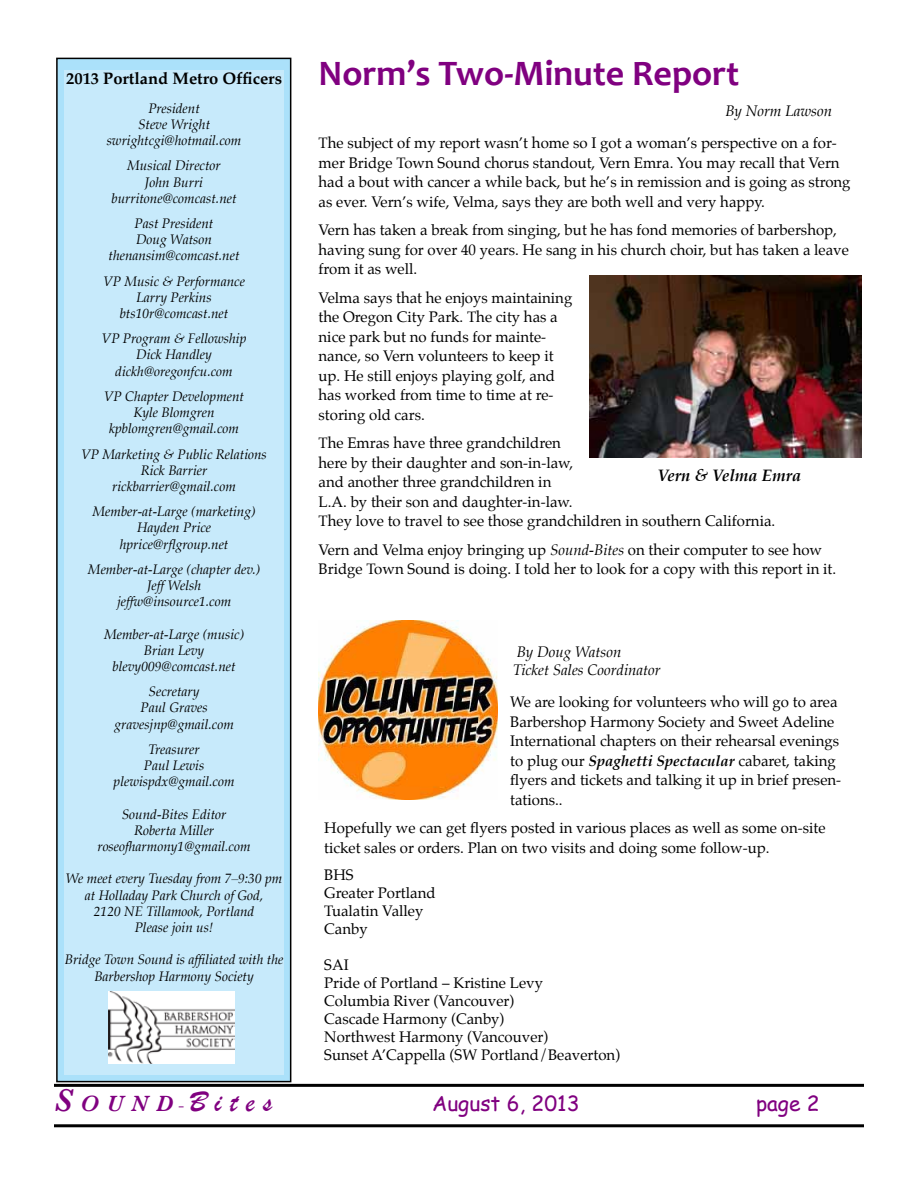
<style>
.page{position:relative;width:918px;height:1188px;background:#fff}
.page>*{position:absolute;margin:0;border:0;box-sizing:border-box;transform-origin:0 0}
.t1{font:700 36px "Candara";color:#800080}
.t2{font:30px "Brush Script";color:#800080}
.t3{font:21px "Comic Sans MS";color:#800080}
.t4{font:700 16.5px "Palatino";color:#000}
.t5{font:italic 700 16.5px "Palatino";color:#000}
.t6{font:15px/19.5px "Palatino";color:#000}
.t7{font:italic 15px/18px "Palatino";color:#000}
.t8{font:italic 13.5px/16.2px "Palatino";color:#000;text-align:center}
.s1{font-style:italic}
.s2{font-weight:700;font-style:italic}
.s3{font-family:"Baskerville";font-weight:600;font-style:italic;font-size:33px}
.s4{font-family:"Baskerville";font-weight:600;font-style:italic;font-size:23.1px}
.s5{font-family:"Times";font-size:19.5px}
</style>
<div class="page">
<div style="left:57px;top:58px;width:234px;height:1024px;background:#abe1fa"></div>
<div style="left:56px;top:58px;width:235px;height:1024px;border:2px solid #000"></div>
<div style="left:64px;top:70px;width:220px;height:1005px;background:#c7eafb"></div>
<img style="left:108px;top:992px;width:127px;height:72px">
<hr style="left:54px;top:1084px;width:810px;height:3px;background:#000">
<hr style="left:54px;top:1124px;width:810px;height:3px;background:#000">
<img style="left:589px;top:276px;width:273px;height:182px">
<img style="left:319px;top:621px;width:178px;height:178px">
<p class="t4" style="left:66px;top:64px;width:217px">2013 Portland Metro Officers</p>
<p class="t8" style="left:107px;top:100px;width:136px">President<br>Steve Wright swrightcgi@hotmail.com</p>
<p class="t8" style="left:111px;top:158px;width:127px">Musical Director<br>John Burri burritone@comcast.net</p>
<p class="t8" style="left:109px;top:215px;width:132px">Past President<br>Doug Watson thenansim@comcast.net</p>
<p class="t8" style="left:103px;top:273px;width:143px">VP Music &amp; Performance<br>Larry Perkins bts10r@comcast.net</p>
<p class="t8" style="left:102px;top:331px;width:146px">VP Program &amp; Fellowship<br>Dick Handley dickh@oregonfcu.com</p>
<p class="t8" style="left:104px;top:388px;width:142px">VP Chapter Development<br>Kyle Blomgren kpblomgren@gmail.com</p>
<p class="t8" style="left:81px;top:446px;width:187px">VP Marketing &amp; Public Relations<br>Rick Barrier rickbarrier@gmail.com</p>
<p class="t8" style="left:93px;top:504px;width:165px">Member-at-Large (marketing)<br>Hayden Price hprice@rflgroup.net</p>
<p class="t8" style="left:88px;top:561px;width:174px">Member-at-Large (chapter dev.)<br>Jeff Welsh<br>jeffw@insource1.com</p>
<p class="t8" style="left:104px;top:626px;width:142px">Member-at-Large (music)<br>Brian Levy blevy009@comcast.net</p>
<p class="t8" style="left:114px;top:684px;width:121px">Secretary<br>Paul Graves gravesjnp@gmail.com</p>
<p class="t8" style="left:114px;top:741px;width:122px">Treasurer<br>Paul Lewis plewispdx@gmail.com</p>
<p class="t8" style="left:98px;top:806px;width:154px">Sound-Bites Editor<br>Roberta Miller roseofharmony1@gmail.com</p>
<p class="t8" style="left:66px;top:871px;width:218px">We meet every Tuesday from 7–9:30 pm at Holladay Park Church of God,<br>2120 NE Tillamook, Portland<br>Please join us!</p>
<p class="t8" style="left:65px;top:952px;width:220px">Bridge Town Sound is affiliated with the<br>Barbershop Harmony Society</p>
<h1 class="t1" style="left:319px;top:52px;width:422px">Norm’s Two-Minute Report</h1>
<p class="t7" style="left:725px;top:102px;width:108px">By Norm Lawson</p>
<p class="t6" style="left:319px;top:133px;width:534px">The subject of my report wasn’t home so I got a woman’s perspective on a for&shy;mer Bridge Town Sound chorus standout, Vern Emra. You may recall that Vern had a bout with cancer a while back, but he’s in remission and is going as strong as ever. Vern’s wife, Velma, says they are both well and very happy.</p>
<p class="t6" style="left:319px;top:220px;width:532px">Vern has taken a break from singing, but he has fond memories of barbershop, having sung for over 40 years. He sang in his church choir, but has taken a leave from it as well.</p>
<p class="t6" style="left:319px;top:288px;width:255px">Velma says that he enjoys maintaining the Oregon City Park. The city has a nice park but no funds for mainte&shy;nance, so Vern volunteers to keep it up. He still enjoys playing golf, and has worked from time to time at re&shy;storing old cars.</p>
<p class="t6" style="left:319px;top:433px;width:458px">The Emras have three grandchildren<br>here by their daughter and son-in-law,<br>and another three grandchildren in<br>L.A. by their son and daughter-in-law.<br>They love to travel to see those grandchildren in southern California.</p>
<p class="t6" style="left:319px;top:540px;width:519px">Vern and Velma enjoy bringing up <span class="s1">Sound-Bites</span> on their computer to see how<br>Bridge Town Sound is doing. I told her to look for a copy with this report in it.</p>
<p class="t5" style="left:658px;top:462px;width:145px">Vern &amp; Velma Emra</p>
<p class="t7" style="left:513px;top:643px;width:149px">By Doug Watson<br>Ticket Sales Coordinator</p>
<p class="t6" style="left:510px;top:692px;width:333px">We are looking for volunteers who will go to area Barbershop Harmony Society and Sweet Adeline International chapters on their rehearsal evenings to plug our <span class="s2">Spaghetti Spectacular</span> cabaret, taking flyers and tickets and talking it up in brief presen&shy;tations..</p>
<p class="t6" style="left:324px;top:818px;width:503px">Hopefully we can get flyers posted in various places as well as some on-site ticket sales or orders. Plan on two visits and doing some follow-up.</p>
<p class="t6" style="left:324px;top:865px;width:113px;line-height:18px">BHS<br>Greater Portland<br>Tualatin Valley<br>Canby</p>
<p class="t6" style="left:324px;top:955px;width:298px;line-height:18px">SAI<br>Pride of Portland – Kristine Levy<br>Columbia River (Vancouver)<br>Cascade Harmony (Canby)<br>Northwest Harmony (Vancouver)<br>Sunset A’Cappella (SW Portland/Beaverton)</p>
<h2 class="t2" style="left:54px;top:1084px;width:220px"><span class="s3">S</span> <span class="s4">OUND</span> <span class="s5">-</span> B i t e s</h2>
<h3 class="t3" style="left:432px;top:1088px;width:149px">August 6, 2013</h3>
<h3 class="t3" style="left:756px;top:1088px;width:65px">page 2</h3>
</div>
